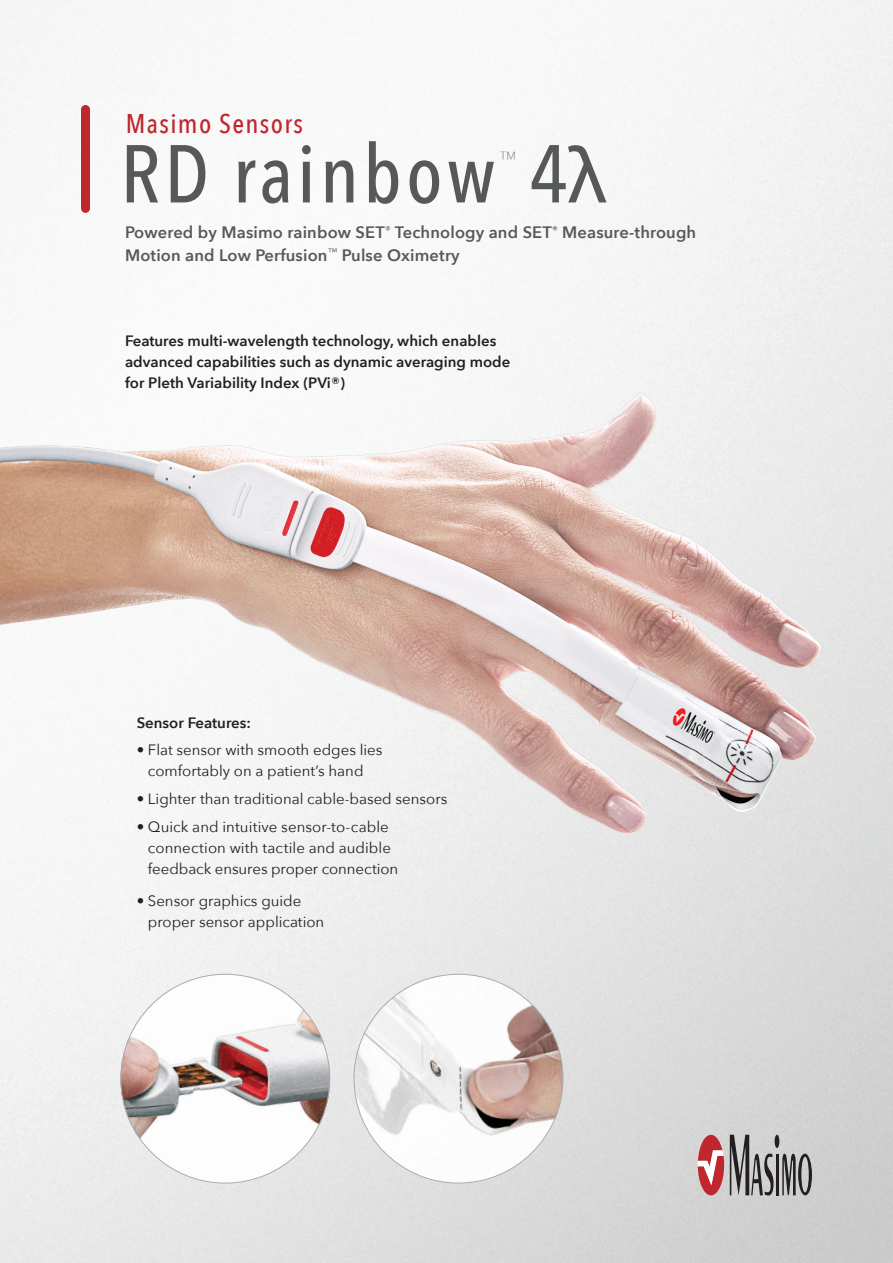
<style>
.page{position:relative;width:893px;height:1263px;background:#fff}
.page>*{position:absolute;margin:0;border:0;box-sizing:border-box;transform-origin:0 0}
.t1{font:500 81px "Avenir Next Condensed";letter-spacing:.05em;color:#57585a}
.t2{font:500 27px "Avenir Next Condensed";letter-spacing:.05em;color:#c0262d}
.t3{font:200 18.9px "Avenir Next Condensed";color:#57585a;scale:1.25 1}
.t4{font:600 16.5px/22.5px "Avenir Next";letter-spacing:.01em;color:#57585a}
.t5{font:15px/21px "Avenir Next";color:#231f20}
.t6{font:600 15px/21px "Avenir Next";color:#231f20}
.s1{font-family:"Avenir Next";font-size:76.5px}
</style>
<div class="page">
<img style="left:0;top:0;width:893px;height:1263px">
<img style="left:0;top:7px;width:893px;height:1037px">
<div style="left:81px;top:109px;width:9px;height:99px;background:#c0262d"></div>
<svg style="left:698px;top:1135px;width:26px;height:60px"></svg>
<svg style="left:775px;top:1135px;width:4px;height:13px"></svg>
<hr style="left:776px;top:1154px;width:3px;height:41px;background:#231f20">
<svg style="left:782px;top:1154px;width:30px;height:41px"></svg>
<svg style="left:730px;top:1135px;width:43px;height:60px;background:#919090"></svg>
<img style="left:120px;top:974px;width:210px;height:209px;border-radius:105px">
<img style="left:354px;top:974px;width:209px;height:209px;border-radius:105px">
<p class="t2" style="left:126px;top:108px;width:179px">Masimo Sensors</p>
<p class="t1" style="left:120px;top:125px;width:488px">RD rainbow 4<span class="s1">λ</span></p>
<p class="t3" style="left:499px;top:147px;width:16px">™</p>
<p class="t4" style="left:125px;top:221px;width:573px">Powered by Masimo rainbow SET<sup>®</sup> Technology and SET<sup>®</sup> Measure-through<br>Motion and Low Perfusion<sup>™</sup> Pulse Oximetry</p>
<p class="t6" style="left:125px;top:330px;width:387px">Features multi-wavelength technology, which enables advanced capabilities such as dynamic averaging mode for Pleth Variability Index (PVi®)</p>
<p class="t6" style="left:137px;top:711px;width:116px">Sensor Features:</p>
<p class="t5" style="left:137px;top:739px;width:247px;text-align:center">• Flat sensor with smooth edges lies comfortably on a patient’s hand</p>
<p class="t5" style="left:137px;top:788px;width:312px">• Lighter than traditional cable-based sensors</p>
<p class="t5" style="left:148px;top:815px;width:252px;text-indent:-11px">• Quick and intuitive sensor-to-cable connection with tactile and audible feedback ensures proper connection</p>
<p class="t5" style="left:148px;top:889px;width:178px;text-indent:-11px">• Sensor graphics guide proper sensor application</p>
</div>
